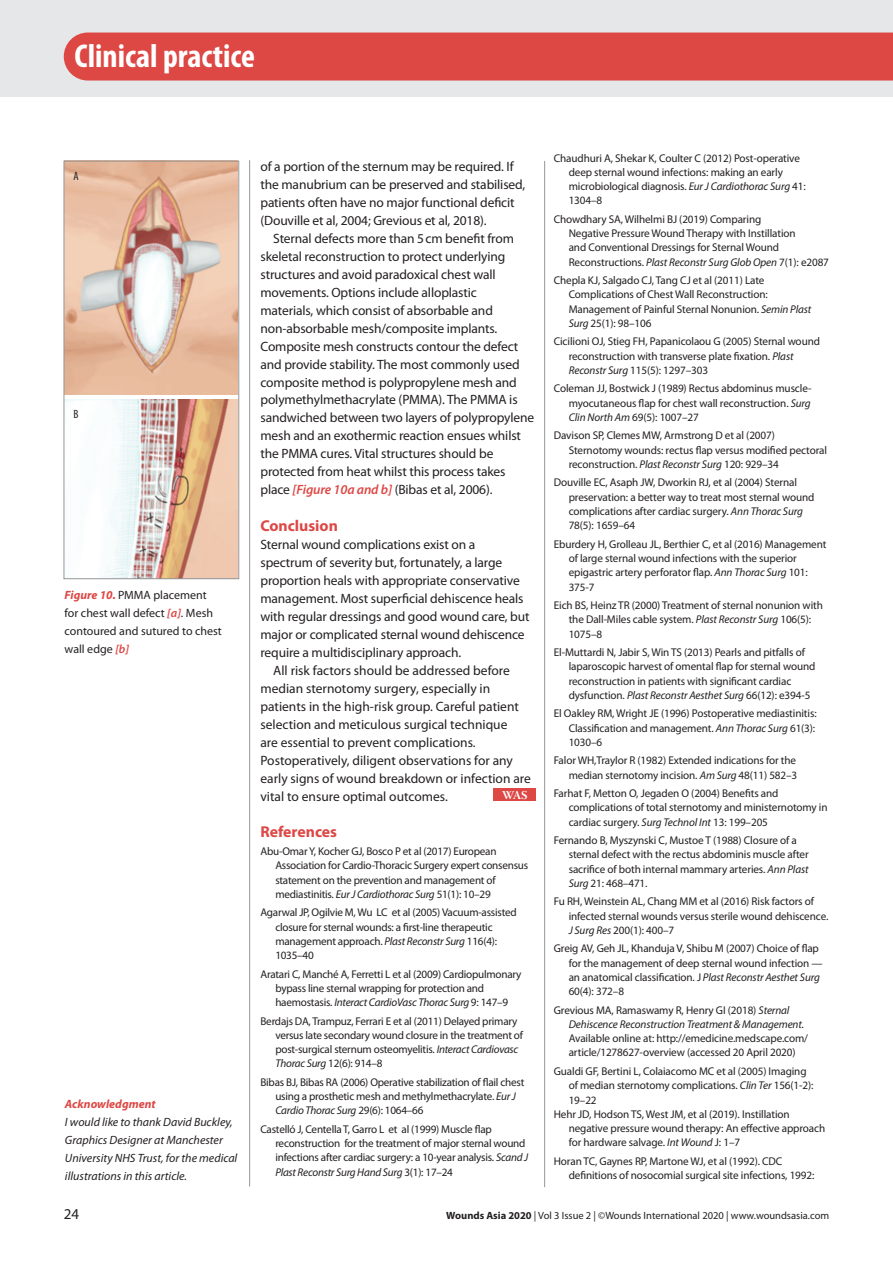
<style>
.page{position:relative;width:893px;height:1263px;background:#fff}
.page>*{position:absolute;margin:0;border:0;box-sizing:border-box;transform-origin:0 0}
.t1{font:700 condensed 33.15px "Myriad Pro";color:#fff}
.t2{font:700 15.75px "Myriad Pro";color:#dd4744}
.t3{font:15px "Myriad Pro";color:#231f20}
.t4{font:13.5px/18px "Myriad Pro";letter-spacing:-.01em;color:#231f20}
.t5{font:italic 12px/18px "Myriad Pro";color:#231f20}
.t6{font:12px/18px "Myriad Pro";color:#231f20}
.t7{font:italic 700 12px "Myriad Pro";color:#dd4744}
.t8{font:12px "Warnock Pro Bold Subh";color:#fff}
.t9{font:condensed 12px "Myriad Pro";color:#231f20}
.t10{font:11.25px/14.2px "Myriad Pro";letter-spacing:-.01em;color:#231f20}
.t11{font:italic 11.25px/14.2px "Myriad Pro";letter-spacing:-.01em;color:#231f20}
.t12{font:10.5px "Myriad Pro";color:#231f20}
.s1{font-weight:700;font-style:italic;color:#dd4744}
.s2{font-weight:600;font-style:italic;color:#dd4744}
.s3{font-style:italic}
.s4{font-style:normal}
.s5{font-weight:700}
</style>
<div class="page">
<div style="left:0;top:0;width:893px;height:97px;background:#e6e7e9"></div>
<div style="left:64px;top:33px;width:829px;height:48px;background:#dd4744"></div>
<div style="left:494px;top:788px;width:42px;height:13px;background:#dd4744"></div>
<img style="left:66px;top:163px;width:171px;height:231px">
<img style="left:66px;top:399px;width:171px;height:178px">
<div style="left:64px;top:161px;width:175px;height:418px;border:1px solid #939598"></div>
<hr style="left:249px;top:160px;width:1px;height:1026px;background:#939598">
<hr style="left:544px;top:161px;width:1px;height:1026px;background:#939598">
<h1 class="t1" style="left:74px;top:35px;width:182px">Clinical practice</h1>
<p class="t9" style="left:73px;top:169px;width:7px">A</p>
<p class="t9" style="left:73px;top:407px;width:6px">B</p>
<p class="t6" style="left:65px;top:585px;width:159px"><span class="s1">Figure 10.</span> PMMA placement for chest wall defect <span class="s2">[a]</span>. Mesh contoured and sutured to chest wall edge <span class="s2">[b]</span></p>
<p class="t7" style="left:65px;top:1096px;width:92px">Acknowledgment</p>
<p class="t5" style="left:65px;top:1113px;width:174px">I would like to thank David Buckley, Graphics Designer at Manchester University NHS Trust, for the medical illustrations in this article.</p>
<p class="t4" style="left:260px;top:157px;width:266px">of a portion of the sternum may be required. If the manubrium can be preserved and stabilised, patients often have no major functional deficit (Douville et al, 2004; Grevious et al, 2018).</p>
<p class="t4" style="left:260px;top:229px;width:275px;text-indent:13px">Sternal defects more than 5cm benefit from skeletal reconstruction to protect underlying structures and avoid paradoxical chest wall movements. Options include alloplastic<br>materials, which consist of absorbable and non-absorbable mesh/composite implants.<br>Composite mesh constructs contour the defect and provide stability. The most commonly used composite method is polypropylene mesh and polymethylmethacrylate (PMMA). The PMMA is sandwiched between two layers of polypropylene mesh and an exothermic reaction ensues whilst the PMMA cures. Vital structures should be protected from heat whilst this process takes place <span class="s2">[Figure 10a and b]</span> (Bibas et al, 2006).</p>
<h2 class="t2" style="left:260px;top:515px;width:79px">Conclusion</h2>
<p class="t4" style="left:260px;top:535px;width:271px">Sternal wound complications exist on a spectrum of severity but, fortunately, a large proportion heals with appropriate conservative management. Most superficial dehiscence heals with regular dressings and good wound care, but major or complicated sternal wound dehiscence require a multidisciplinary approach.</p>
<p class="t4" style="left:260px;top:661px;width:272px;text-indent:13px">All risk factors should be addressed before median sternotomy surgery, especially in patients in the high-risk group. Careful patient selection and meticulous surgical technique<br>are essential to prevent complications.<br>Postoperatively, diligent observations for any early signs of wound breakdown or infection are vital to ensure optimal outcomes.</p>
<p class="t8" style="left:502px;top:787px;width:27px">WAS</p>
<h2 class="t2" style="left:260px;top:821px;width:78px">References</h2>
<p class="t10" style="left:275px;top:844px;width:254px;text-indent:-15px">Abu-Omar Y, Kocher GJ, Bosco P et al (2017) European Association for Cardio-Thoracic Surgery expert consensus statement on the prevention and management of mediastinitis. <span class="s3">Eur J Cardiothorac Surg</span> 51(1): 10–29</p>
<p class="t10" style="left:275px;top:905px;width:243px;text-indent:-15px">Agarwal JP, Ogilvie M, Wu LC et al (2005) Vacuum-assisted closure for sternal wounds: a first-line therapeutic management approach. <span class="s3">Plast Reconstr Surg</span> 116(4):<br>1035–40</p>
<p class="t10" style="left:275px;top:966px;width:248px;text-indent:-15px">Aratari C, Manché A, Ferretti L et al (2009) Cardiopulmonary bypass line sternal wrapping for protection and haemostasis. <span class="s3">Interact CardioVasc Thorac Surg</span> 9: 147–9</p>
<p class="t10" style="left:275px;top:1013px;width:249px;text-indent:-15px">Berdajs DA, Trampuz, Ferrari E et al (2011) Delayed primary versus late secondary wound closure in the treatment of post-surgical sternum osteomyelitis. <span class="s3">Interact Cardiovasc Thorac Surg</span> 12(6): 914–8</p>
<p class="t10" style="left:275px;top:1075px;width:251px;text-indent:-15px">Bibas BJ, Bibas RA (2006) Operative stabilization of flail chest using a prosthetic mesh and methylmethacrylate. <span class="s3">Eur J<br>Cardio Thorac Surg</span> 29(6): 1064–66</p>
<p class="t10" style="left:275px;top:1122px;width:254px;text-indent:-15px">Castelló J, Centella T, Garro L et al (1999) Muscle flap reconstruction for the treatment of major sternal wound infections after cardiac surgery: a 10-year analysis. <span class="s3">Scand J Plast Reconstr Surg Hand Surg</span> 3(1): 17–24</p>
<p class="t10" style="left:569px;top:151px;width:239px;text-indent:-15px">Chaudhuri A, Shekar K, Coulter C (2012) Post-operative deep sternal wound infections: making an early microbiological diagnosis. <span class="s3">Eur J Cardiothorac Surg</span> 41:<br>1304–8</p>
<p class="t10" style="left:569px;top:212px;width:262px;text-indent:-15px">Chowdhary SA, Wilhelmi BJ (2019) Comparing<br>Negative Pressure Wound Therapy with Instillation<br>and Conventional Dressings for Sternal Wound Reconstructions. <span class="s3">Plast Reconstr Surg Glob Open</span> 7(1): e2087</p>
<p class="t10" style="left:569px;top:273px;width:244px;text-indent:-15px">Chepla KJ, Salgado CJ, Tang CJ et al (2011) Late Complications of Chest Wall Reconstruction:<br>Management of Painful Sternal Nonunion. <span class="s3">Semin Plast Surg</span> 25(1): 98–106</p>
<p class="t10" style="left:569px;top:334px;width:253px;text-indent:-15px">Cicilioni OJ, Stieg FH, Papanicolaou G (2005) Sternal wound reconstruction with transverse plate fixation. <span class="s3">Plast<br>Reconstr Surg</span> 115(5): 1297–303</p>
<p class="t10" style="left:569px;top:381px;width:244px;text-align:justify;text-indent:-15px">Coleman JJ, Bostwick J (1989) Rectus abdominus muscle&shy;myocutaneous flap for chest wall reconstruction. <span class="s3">Surg Clin North Am</span> 69(5): 1007–27</p>
<p class="t10" style="left:569px;top:428px;width:260px;text-indent:-15px">Davison SP, Clemes MW, Armstrong D et al (2007)<br>Sternotomy wounds: rectus flap versus modified pectoral reconstruction. <span class="s3">Plast Reconstr Surg</span> 120: 929–34</p>
<p class="t10" style="left:569px;top:475px;width:247px;text-indent:-15px">Douville EC, Asaph JW, Dworkin RJ, et al (2004) Sternal preservation: a better way to treat most sternal wound complications after cardiac surgery. <span class="s3">Ann Thorac Surg </span>78(5): 1659–64</p>
<p class="t10" style="left:569px;top:537px;width:259px;text-indent:-15px">Eburdery H, Grolleau JL, Berthier C, et al (2016) Management of large sternal wound infections with the superior epigastric artery perforator flap. <span class="s3">Ann Thorac Surg</span> 101:<br>375-7</p>
<p class="t10" style="left:569px;top:598px;width:256px;text-indent:-15px">Eich BS, Heinz TR (2000) Treatment of sternal nonunion with the Dall-Miles cable system. <span class="s3">Plast Reconstr Surg</span> 106(5):<br>1075–8</p>
<p class="t10" style="left:569px;top:645px;width:248px;text-indent:-15px">El-Muttardi N, Jabir S, Win TS (2013) Pearls and pitfalls of laparoscopic harvest of omental flap for sternal wound reconstruction in patients with significant cardiac dysfunction. <span class="s3">Plast Reconstr Aesthet Surg</span> 66(12): e394-5</p>
<p class="t10" style="left:569px;top:706px;width:249px;text-align:justify;text-indent:-15px">El Oakley RM, Wright JE (1996) Postoperative mediastinitis:<br>Classification and management. <span class="s3">Ann Thorac Surg</span> 61(3):<br>1030–6</p>
<p class="t10" style="left:554px;top:753px;width:245px;text-align:right">Falor WH,Traylor R (1982) Extended indications for the median sternotomy incision. <span class="s3">Am Surg</span> 48(11) 582–3</p>
<p class="t10" style="left:569px;top:786px;width:260px;text-indent:-15px">Farhat F, Metton O, Jegaden O (2004) Benefits and complications of total sternotomy and ministernotomy in cardiac surgery. <span class="s3">Surg Technol Int</span> 13: 199–205</p>
<p class="t10" style="left:569px;top:833px;width:241px;text-indent:-15px">Fernando B, Myszynski C, Mustoe T (1988) Closure of a sternal defect with the rectus abdominis muscle after sacrifice of both internal mammary arteries. <span class="s3">Ann Plast Surg</span> 21: 468–471.</p>
<p class="t10" style="left:569px;top:894px;width:261px;text-indent:-15px">Fu RH, Weinstein AL, Chang MM et al (2016) Risk factors of infected sternal wounds versus sterile wound dehiscence.<br><span class="s3">J Surg Res</span> 200(1): 400–7</p>
<p class="t10" style="left:569px;top:941px;width:255px;text-indent:-15px">Greig AV, Geh JL, Khanduja V, Shibu M (2007) Choice of flap for the management of deep sternal wound infection — an anatomical classification. J <span class="s3">Plast Reconstr Aesthet Surg </span>60(4): 372–8</p>
<p class="t11" style="left:569px;top:1003px;width:237px;text-indent:-15px"><span class="s4">Grevious MA, Ramaswamy R, Henry GI (2018)</span> Sternal<br>Dehiscence Reconstruction Treatment &amp; Management.</p>
<p class="t10" style="left:569px;top:1031px;width:241px">Available online at: http://emedicine.medscape.com/ article/1278627-overview (accessed 20 April 2020)</p>
<p class="t10" style="left:554px;top:1064px;width:254px">Gualdi GF, Bertini L, Colaiacomo MC et al (2005) Imaging</p>
<p class="t10" style="left:569px;top:1078px;width:246px">of median sternotomy complications. <span class="s3">Clin Ter</span> 156(1-2):</p>
<p class="t10" style="left:569px;top:1092px;width:29px">19–22</p>
<p class="t10" style="left:554px;top:1106px;width:237px">Hehr JD, Hodson TS, West JM, et al (2019). Instillation</p>
<p class="t10" style="left:569px;top:1121px;width:258px">negative pressure wound therapy: An effective approach</p>
<p class="t10" style="left:569px;top:1135px;width:173px">for hardware salvage. <span class="s3">Int Wound</span> J: 1–7</p>
<p class="t10" style="left:569px;top:1153px;width:247px;text-indent:-15px">Horan TC, Gaynes RP, Martone WJ, et al (1992). CDC definitions of nosocomial surgical site infections, 1992:</p>
<h3 class="t3" style="left:64px;top:1204px;width:17px">24</h3>
<p class="t12" style="left:446px;top:1208px;width:384px"><span class="s5">Wounds Asia 2020</span> | Vol 3 Issue 2 | ©Wounds International 2020 | www.woundsasia.com</p>
</div>
